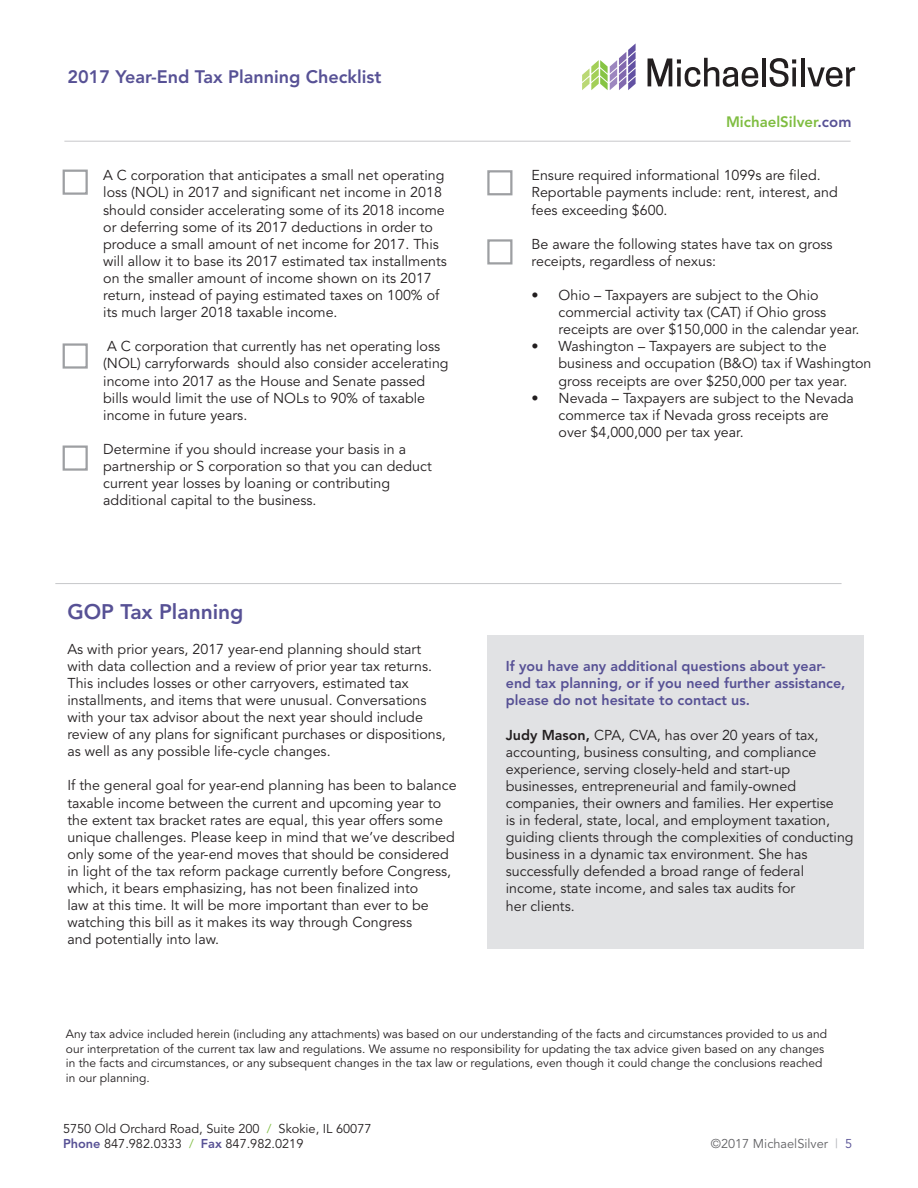
<style>
.page{position:relative;width:918px;height:1188px;background:#fff}
.page>*{position:absolute;margin:0;border:0;box-sizing:border-box;transform-origin:0 0}
.t1{font:800 21px "Avenir";color:#575195}
.t2{font:800 18px "Avenir";color:#575195}
.t3{font:800 15px "Avenir";color:#7fbd41}
.t4{font:14.25px/17.1px "Avenir";color:#231f20}
.t5{font:800 14.25px/17.1px "Avenir";color:#575195}
.t6{font:12.75px/15px "Avenir";color:#231f20}
.t7{font:12.75px "Avenir";color:#636366}
.t8{font:12px/14.4px "Avenir";color:#231f20}
.s1{color:#575195}
.s2{font-weight:800}
.s3{color:#7fbd41}
.s4{font-weight:800;color:#575195}
.s5{color:#b2b3b7}
</style>
<div class="page">
<svg style="left:582px;top:43px;width:54px;height:47px"></svg>
<svg style="left:648px;top:58px;width:110px;height:29px"></svg>
<hr style="left:762px;top:58px;width:4px;height:28px;background:#231f20">
<svg style="left:770px;top:58px;width:26px;height:29px"></svg>
<svg style="left:792px;top:67px;width:4px;height:19px"></svg>
<hr style="left:801px;top:58px;width:3px;height:28px;background:#231f20">
<svg style="left:807px;top:67px;width:48px;height:20px"></svg>
<hr style="left:64px;top:141px;width:787px;height:1px;background:#c7c8ca">
<div style="left:488px;top:635px;width:376px;height:313px;background:#e1e2e4"></div>
<div style="left:487px;top:170px;width:25px;height:25px;background:#fff;border:2px solid #9d9fa2"></div>
<div style="left:487px;top:239px;width:25px;height:26px;background:#fff;border:2px solid #9d9fa2"></div>
<div style="left:63px;top:170px;width:25px;height:25px;background:#fff;border:2px solid #9d9fa2"></div>
<div style="left:63px;top:343px;width:25px;height:26px;background:#fff;border:2px solid #9d9fa2"></div>
<div style="left:63px;top:446px;width:25px;height:25px;background:#fff;border:2px solid #9d9fa2"></div>
<hr style="left:55px;top:583px;width:787px;height:1px;background:#c7c8ca">
<p class="t2" style="left:68px;top:66px;width:315px">2017 Year-End Tax Planning Checklist</p>
<p class="t4" style="left:103px;top:167px;width:345px">A C corporation that anticipates a small net operating loss (NOL) in 2017 and significant net income in 2018 should consider accelerating some of its 2018 income or deferring some of its 2017 deductions in order to produce a small amount of net income for 2017. This will allow it to base its 2017 estimated tax installments on the smaller amount of income shown on its 2017 return, instead of paying estimated taxes on 100% of its much larger 2018 taxable income.</p>
<p class="t4" style="left:103px;top:338px;width:347px">A C corporation that currently has net operating loss (NOL) carryforwards should also consider accelerating income into 2017 as the House and Senate passed bills would limit the use of NOLs to 90% of taxable income in future years.</p>
<p class="t4" style="left:103px;top:441px;width:330px">Determine if you should increase your basis in a partnership or S corporation so that you can deduct current year losses by loaning or contributing additional capital to the business.</p>
<h1 class="t1" style="left:68px;top:599px;width:178px">GOP Tax Planning</h1>
<p class="t4" style="left:68px;top:641px;width:380px">As with prior years, 2017 year-end planning should start with data collection and a review of prior year tax returns.<br>This includes losses or other carryovers, estimated tax installments, and items that were unusual. Conversations with your tax advisor about the next year should include review of any plans for significant purchases or dispositions, as well as any possible life-cycle changes.</p>
<p class="t4" style="left:68px;top:777px;width:391px">If the general goal for year-end planning has been to balance taxable income between the current and upcoming year to the extent tax bracket rates are equal, this year offers some unique challenges. Please keep in mind that we’ve described only some of the year-end moves that should be considered in light of the tax reform package currently before Congress, which, it bears emphasizing, has not been finalized into<br>law at this time. It will be more important than ever to be watching this bill as it makes its way through Congress<br>and potentially into law.</p>
<p class="t3" style="left:726px;top:113px;width:127px">MichaelSilver<span class="s1">.com</span></p>
<p class="t4" style="left:532px;top:167px;width:308px">Ensure required informational 1099s are filed.<br>Reportable payments include: rent, interest, and fees exceeding $600.</p>
<p class="t4" style="left:532px;top:236px;width:303px">Be aware the following states have tax on gross receipts, regardless of nexus:</p>
<p class="t4" style="left:559px;top:287px;width:302px;text-indent:-27px">• Ohio – Taxpayers are subject to the Ohio commercial activity tax (CAT) if Ohio gross receipts are over $150,000 in the calendar year.</p>
<p class="t4" style="left:559px;top:338px;width:314px;text-indent:-27px">• Washington – Taxpayers are subject to the business and occupation (B&amp;O) tax if Washington gross receipts are over $250,000 per tax year.</p>
<p class="t4" style="left:559px;top:390px;width:297px;text-indent:-27px">• Nevada – Taxpayers are subject to the Nevada commerce tax if Nevada gross receipts are over $4,000,000 per tax year.</p>
<p class="t5" style="left:506px;top:658px;width:341px">If you have any additional questions about year&shy;end tax planning, or if you need further assistance, please do not hesitate to contact us.</p>
<p class="t4" style="left:506px;top:727px;width:349px"><span class="s2">Judy Mason,</span> CPA, CVA, has over 20 years of tax, accounting, business consulting, and compliance experience, serving closely-held and start-up businesses, entrepreneurial and family-owned companies, their owners and families. Her expertise<br>is in federal, state, local, and employment taxation, guiding clients through the complexities of conducting business in a dynamic tax environment. She has successfully defended a broad range of federal income, state income, and sales tax audits for<br>her clients.</p>
<p class="t8" style="left:66px;top:1027px;width:763px">Any tax advice included herein (including any attachments) was based on our understanding of the facts and circumstances provided to us and our interpretation of the current tax law and regulations. We assume no responsibility for updating the tax advice given based on any changes in the facts and circumstances, or any subsequent changes in the tax law or regulations, even though it could change the conclusions reached in our planning.</p>
<p class="t6" style="left:63px;top:1121px;width:310px">5750 Old Orchard Road, Suite 200 <span class="s3">/</span> Skokie, IL 60077<br><span class="s4">Phone</span> 847.982.0333 <span class="s3">/</span> <span class="s4">Fax</span> 847.982.0219</p>
<p class="t7" style="left:711px;top:1136px;width:143px">©2017 MichaelSilver <span class="s5">|</span> <span class="s1">5</span></p>
</div>
